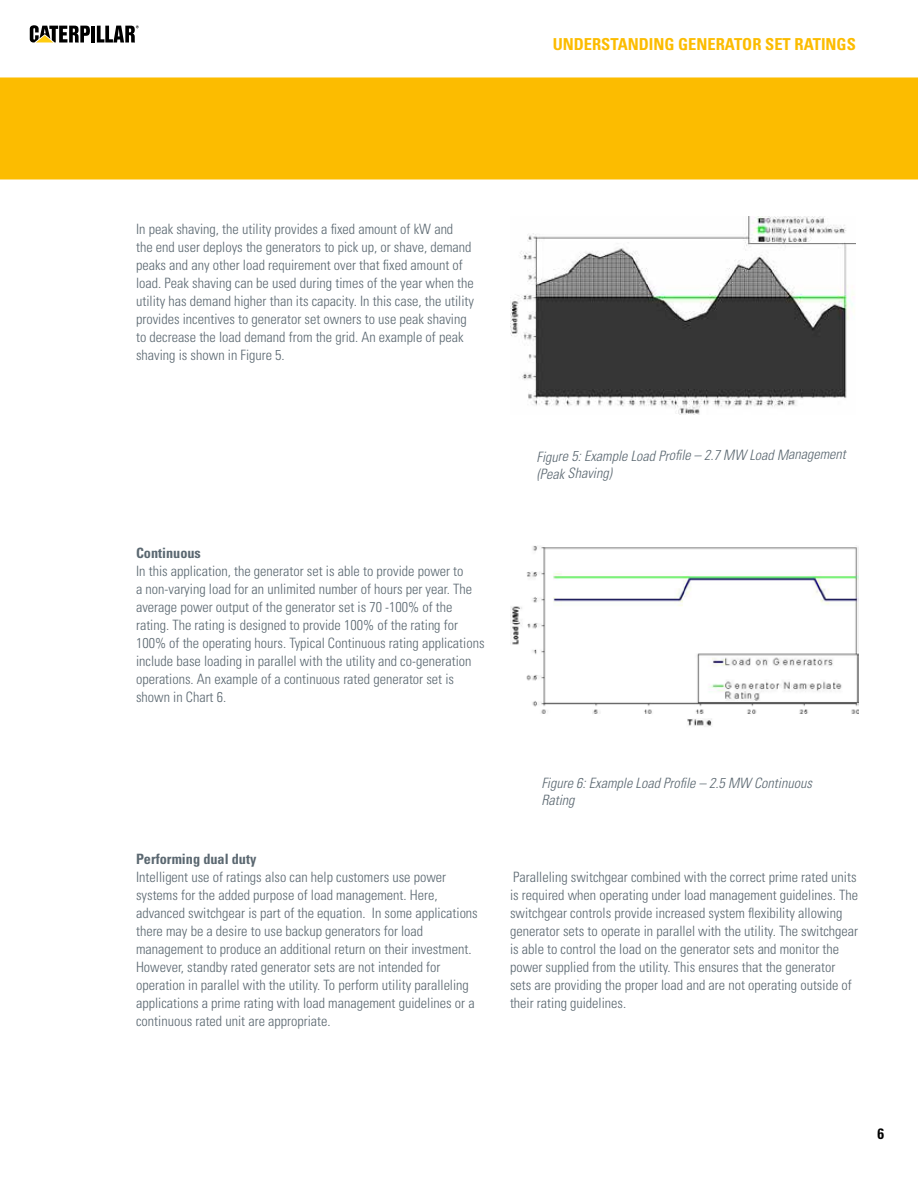
<style>
.page{position:relative;width:918px;height:1188px;background:#fff}
.page>*{position:absolute;margin:0;border:0;box-sizing:border-box;transform-origin:0 0}
.t1{font:700 condensed 16.5px "Univers LT Std";color:#fcbc00}
.t2{font:700 condensed 15px "Univers LT Std";color:#000}
.t3{font:300 condensed 14.25px/18px "Univers LT Std";color:#5b6871}
.t4{font:italic 300 condensed 14.25px/18px "Univers LT Std";color:#5b6871}
.t5{font:700 condensed 14.25px "Univers LT Std";color:#5b6871}
</style>
<div class="page">
<hr style="left:91px;top:26px;width:4px;height:17px;background:#000">
<svg style="left:30px;top:25px;width:60px;height:18px"></svg>
<svg style="left:97px;top:25px;width:42px;height:18px"></svg>
<div style="left:0;top:77px;width:918px;height:102px;background:#fcbc00"></div>
<img style="left:510px;top:216px;width:346px;height:199px">
<img style="left:510px;top:546px;width:348px;height:181px">
<p class="t1" style="left:553px;top:34px;width:305px">UNDERSTANDING GENERATOR SET RATINGS</p>
<p class="t3" style="left:136px;top:220px;width:339px">In peak shaving, the utility provides a fixed amount of kW and<br>the end user deploys the generators to pick up, or shave, demand peaks and any other load requirement over that fixed amount of load. Peak shaving can be used during times of the year when the utility has demand higher than its capacity. In this case, the utility provides incentives to generator set owners to use peak shaving to decrease the load demand from the grid. An example of peak shaving is shown in Figure 5.</p>
<p class="t5" style="left:136px;top:544px;width:66px">Continuous</p>
<p class="t3" style="left:136px;top:562px;width:350px">In this application, the generator set is able to provide power to<br>a non-varying load for an unlimited number of hours per year. The average power output of the generator set is 70 -100% of the rating. The rating is designed to provide 100% of the rating for 100% of the operating hours. Typical Continuous rating applications include base loading in parallel with the utility and co-generation operations. An example of a continuous rated generator set is shown in Chart 6.</p>
<p class="t4" style="left:537px;top:447px;width:311px">Figure 5: Example Load Profile – 2.7 MW Load Management (Peak Shaving)</p>
<p class="t4" style="left:541px;top:775px;width:272px;line-height:17.1px">Figure 6: Example Load Profile – 2.5 MW Continuous<br>Rating</p>
<p class="t5" style="left:136px;top:850px;width:122px">Performing dual duty</p>
<p class="t3" style="left:136px;top:868px;width:343px">Intelligent use of ratings also can help customers use power systems for the added purpose of load management. Here, advanced switchgear is part of the equation. In some applications there may be a desire to use backup generators for load management to produce an additional return on their investment.<br>However, standby rated generator sets are not intended for operation in parallel with the utility. To perform utility paralleling applications a prime rating with load management guidelines or a continuous rated unit are appropriate.</p>
<p class="t3" style="left:510px;top:868px;width:350px">Paralleling switchgear combined with the correct prime rated units is required when operating under load management guidelines. The switchgear controls provide increased system flexibility allowing generator sets to operate in parallel with the utility. The switchgear is able to control the load on the generator sets and monitor the power supplied from the utility. This ensures that the generator sets are providing the proper load and are not operating outside of their rating guidelines.</p>
<p class="t2" style="left:878px;top:1125px;width:8px">6</p>
</div>
